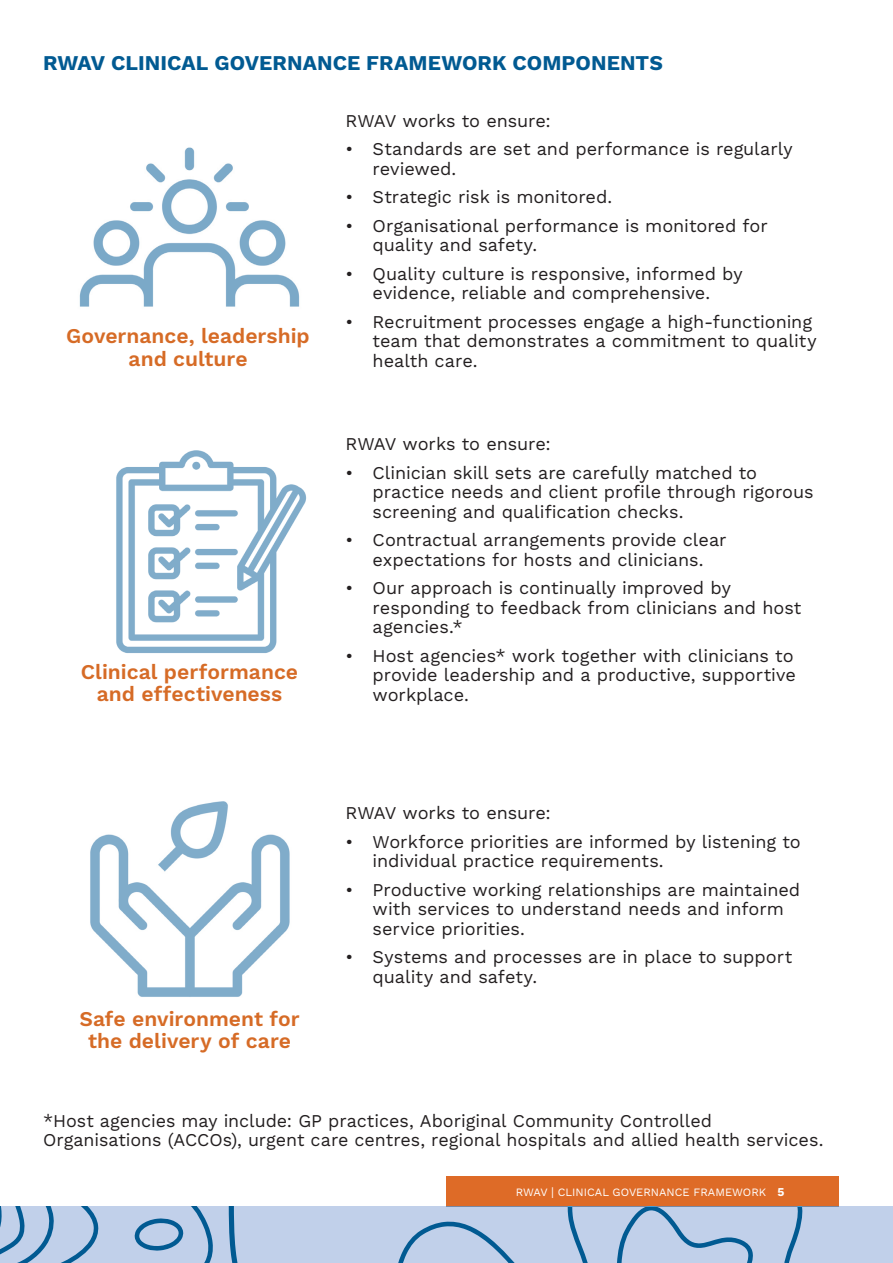
<style>
.page{position:relative;width:893px;height:1263px;background:#fff}
.page>*{position:absolute;margin:0;border:0;box-sizing:border-box;transform-origin:0 0}
.Bodycopy{font:600 21px/22.5px "Work Sans";color:#d66b26;text-align:center}
.Bodycopy-2{font:700 21px "Work Sans";color:#015a92}
.Bodycopy-3{font:18px/19.5px "Work Sans";letter-spacing:-.005em;color:#231f20}
.t1{font:11.25px "Work Sans";color:#fff}
.s1{font-size:12px}
.s2{font-weight:700;font-size:12px}
</style>
<div class="page">
<div style="left:446px;top:1176px;width:393px;height:31px;background:#de6b27"></div>
<svg style="left:0;top:1207px;width:353px;height:56px;fill:#c1d0ea"></svg>
<svg style="left:353px;top:1207px;width:540px;height:56px"></svg>
<img style="left:79px;top:147px;width:221px;height:160px">
<img style="left:116px;top:450px;width:191px;height:203px">
<img style="left:90px;top:801px;width:200px;height:196px">
<p class="Bodycopy-2" style="left:43px;top:51px;width:621px">RWAV CLINICAL GOVERNANCE FRAMEWORK COMPONENTS</p>
<p class="Bodycopy" style="left:66px;top:326px;width:245px">Governance, leadership and culture</p>
<p class="Bodycopy" style="left:81px;top:661px;width:219px">Clinical performance and effectiveness</p>
<p class="Bodycopy-3" style="left:346px;top:112px;width:207px">RWAV works to ensure:</p>
<p class="Bodycopy-3" style="left:373px;top:140px;width:422px;text-indent:-27px">• Standards are set and performance is regularly reviewed.</p>
<p class="Bodycopy-3" style="left:346px;top:188px;width:268px">• Strategic risk is monitored.</p>
<p class="Bodycopy-3" style="left:373px;top:217px;width:397px;text-indent:-27px">• Organisational performance is monitored for quality and safety.</p>
<p class="Bodycopy-3" style="left:346px;top:265px;width:399px;text-align:center">• Quality culture is responsive, informed by evidence, reliable and comprehensive.</p>
<p class="Bodycopy-3" style="left:373px;top:313px;width:446px;text-indent:-27px">• Recruitment processes engage a high-functioning team that demonstrates a commitment to quality health care.</p>
<p class="Bodycopy-3" style="left:346px;top:435px;width:207px">RWAV works to ensure:</p>
<p class="Bodycopy-3" style="left:373px;top:463px;width:443px;text-indent:-27px">• Clinician skill sets are carefully matched to practice needs and client profile through rigorous screening and qualification checks.</p>
<p class="Bodycopy-3" style="left:346px;top:531px;width:382px;text-align:center">• Contractual arrangements provide clear expectations for hosts and clinicians.</p>
<p class="Bodycopy-3" style="left:373px;top:579px;width:430px;text-indent:-27px">• Our approach is continually improved by responding to feedback from clinicians and host agencies.*</p>
<p class="Bodycopy-3" style="left:373px;top:646px;width:425px;text-indent:-27px">• Host agencies* work together with clinicians to provide leadership and a productive, supportive workplace.</p>
<p class="Bodycopy" style="left:79px;top:1008px;width:222px">Safe environment for the delivery of care</p>
<p class="Bodycopy-3" style="left:346px;top:804px;width:207px">RWAV works to ensure:</p>
<p class="Bodycopy-3" style="left:373px;top:833px;width:430px;text-indent:-27px">• Workforce priorities are informed by listening to individual practice requirements.</p>
<p class="Bodycopy-3" style="left:373px;top:881px;width:429px;text-indent:-27px">• Productive working relationships are maintained with services to understand needs and inform service priorities.</p>
<p class="Bodycopy-3" style="left:373px;top:948px;width:421px;text-indent:-27px">• Systems and processes are in place to support quality and safety.</p>
<p class="Bodycopy-3" style="left:43px;top:1111px;width:782px">*Host agencies may include: GP practices, Aboriginal Community Controlled<br>Organisations (ACCOs), urgent care centres, regional hospitals and allied health services.</p>
<p class="t1" style="left:516px;top:1186px;width:270px">RWAV <span class="s1">|</span> CLINICAL GOVERNANCE FRAMEWORK <span class="s2">5</span></p>
</div>
